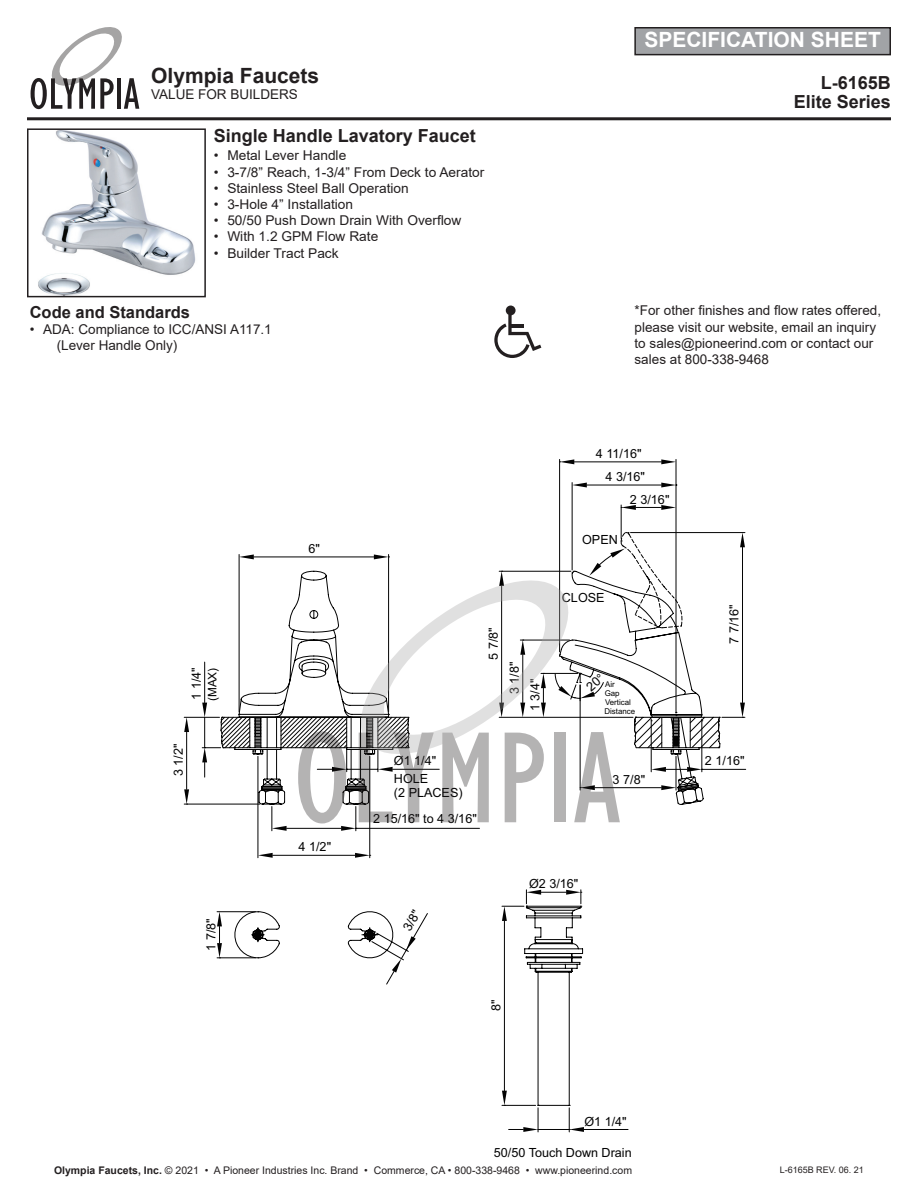
<style>
.page{position:relative;width:918px;height:1188px;background:#fff}
.page>*{position:absolute;margin:0;border:0;box-sizing:border-box;transform-origin:0 0}
.t1{font:700 21px "Arial";color:#fff}
.t2{font:700 21px "Arial";color:#231f20}
.t3{font:700 18px "Arial";color:#231f20}
.t4{font:700 16.5px "Arial";color:#231f20}
.t5{font:13.5px/16.2px "Arial";color:#231f20}
.t6{font:12.6px/13.6px "Arial";color:#030303}
.t7{font:11.7px "Arial";color:#030303}
.t8{font:10.5px "Arial";color:#231f20}
.t9{font:9px "Arial";color:#231f20}
.t10{font:7.95px/9px "Arial";color:#030303}
.s1{font-weight:700}
</style>
<div class="page">
<svg style="left:220px;top:856px;width:364px;height:250px"></svg>
<svg style="left:258px;top:856px;width:15px;height:2px"></svg>
<svg style="left:355px;top:856px;width:15px;height:2px"></svg>
<svg style="left:257px;top:831px;width:115px;height:25px"></svg>
<hr style="left:584px;top:1129px;width:44px;height:1px;background:#030303">
<hr style="left:538px;top:1129px;width:31px;height:1px;background:#030303">
<svg style="left:569px;top:1105px;width:15px;height:27px"></svg>
<hr style="left:504px;top:921px;width:1px;height:170px;background:#030303">
<svg style="left:502px;top:890px;width:80px;height:31px"></svg>
<svg style="left:502px;top:1091px;width:37px;height:41px"></svg>
<hr style="left:184px;top:717px;width:36px;height:1px;background:#030303">
<hr style="left:184px;top:804px;width:76px;height:1px;background:#030303">
<hr style="left:186px;top:732px;width:1px;height:57px;background:#030303">
<svg style="left:184px;top:717px;width:5px;height:15px"></svg>
<svg style="left:184px;top:789px;width:5px;height:16px"></svg>
<hr style="left:217px;top:911px;width:38px;height:1px;background:#030303">
<hr style="left:217px;top:957px;width:38px;height:1px;background:#030303">
<svg style="left:217px;top:912px;width:5px;height:46px"></svg>
<hr style="left:621px;top:505px;width:1px;height:34px;background:#030303">
<svg style="left:621px;top:505px;width:55px;height:5px"></svg>
<hr style="left:572px;top:483px;width:1px;height:87px;background:#030303">
<hr style="left:587px;top:485px;width:74px;height:1px;background:#030303">
<svg style="left:572px;top:483px;width:15px;height:4px"></svg>
<svg style="left:661px;top:483px;width:15px;height:4px"></svg>
<hr style="left:676px;top:459px;width:1px;height:254px;background:#030303">
<hr style="left:559px;top:459px;width:1px;height:193px;background:#030303">
<hr style="left:574px;top:462px;width:87px;height:1px;background:#030303">
<svg style="left:661px;top:459px;width:15px;height:5px"></svg>
<svg style="left:560px;top:459px;width:14px;height:5px"></svg>
<svg style="left:31px;top:27px;width:108px;height:82px"></svg>
<hr style="left:27px;top:117px;width:864px;height:3px;background:#231f20">
<img style="left:38px;top:131px;width:158px;height:163px">
<div style="left:27px;top:128px;width:179px;height:169px;border:2px solid #231f20"></div>
<div style="left:635px;top:28px;width:255px;height:27px;background:#a1a3a6"></div>
<div style="left:634px;top:27px;width:257px;height:28px;border:2px solid #231f20"></div>
<svg style="left:494px;top:314px;width:47px;height:44px"></svg>
<div style="left:506px;top:306px;width:10px;height:9px;background:#231f20;border-radius:50%"></div>
<svg style="left:202px;top:532px;width:544px;height:299px"></svg>
<h1 class="t2" style="left:151px;top:61px;width:170px">Olympia Faucets</h1>
<p class="t5" style="left:151px;top:87px;width:148px">VALUE FOR BUILDERS</p>
<h2 class="t3" style="left:214px;top:123px;width:264px">Single Handle Lavatory Faucet</h2>
<p class="t5" style="left:214px;top:147px;width:134px">• Metal Lever Handle</p>
<p class="t5" style="left:214px;top:164px;width:272px">• 3-7/8” Reach, 1-3/4” From Deck to Aerator</p>
<p class="t5" style="left:214px;top:180px;width:197px">• Stainless Steel Ball Operation</p>
<p class="t5" style="left:214px;top:196px;width:141px">• 3-Hole 4” Installation</p>
<p class="t5" style="left:214px;top:212px;width:249px">• 50/50 Push Down Drain With Overflow</p>
<p class="t5" style="left:214px;top:228px;width:166px">• With 1.2 GPM Flow Rate</p>
<p class="t5" style="left:214px;top:245px;width:126px">• Builder Tract Pack</p>
<p class="t4" style="left:30px;top:300px;width:162px">Code and Standards</p>
<p class="t5" style="left:57px;top:321px;width:217px;text-indent:-27px">• ADA: Compliance to ICC/ANSI A117.1 (Lever Handle Only)</p>
<h1 class="t1" style="left:644px;top:25px;width:238px">SPECIFICATION SHEET</h1>
<h2 class="t3" style="left:821px;top:70px;width:72px">L-6165B</h2>
<h2 class="t3" style="left:794px;top:89px;width:99px">Elite Series</h2>
<p class="t5" style="left:635px;top:302px;width:248px">*For other finishes and flow rates offered, please visit our website, email an inquiry to sales@pioneerind.com or contact our sales at 800-338-9468</p>
<p class="t6" style="left:190px;top:700px;width:34px;rotate:-90deg">1 1/4"</p>
<p class="t7" style="left:205px;top:701px;width:35px;rotate:-90deg">(MAX)</p>
<p class="t6" style="left:172px;top:776px;width:34px;rotate:-90deg">3 1/2"</p>
<p class="t6" style="left:204px;top:951px;width:34px;rotate:-90deg">1 7/8"</p>
<p class="t6" style="left:308px;top:542px;width:13px">6"</p>
<p class="t6" style="left:299px;top:840px;width:34px">4 1/2"</p>
<p class="t6" style="left:487px;top:660px;width:34px;rotate:-90deg">5 7/8"</p>
<p class="t6" style="left:508px;top:694px;width:34px;rotate:-90deg">3 1/8"</p>
<p class="t6" style="left:528px;top:711px;width:34px;rotate:-90deg">1 3/4"</p>
<p class="t6" style="left:394px;top:754px;width:44px">Ø1 1/4"</p>
<p class="t6" style="left:394px;top:772px;width:70px">HOLE<br>(2 PLACES)</p>
<p class="t6" style="left:373px;top:812px;width:105px">2 15/16" to 4 3/16"</p>
<p class="t6" style="left:596px;top:447px;width:47px">4 11/16"</p>
<p class="t6" style="left:605px;top:470px;width:41px">4 3/16"</p>
<p class="t6" style="left:582px;top:533px;width:37px">OPEN</p>
<p class="t6" style="left:630px;top:492px;width:41px">2 3/16"</p>
<p class="t6" style="left:562px;top:591px;width:44px">CLOSE</p>
<p class="t10" style="left:604px;top:679px;width:32px">Air<br>Gap<br>Vertical<br>Distance</p>
<p class="t6" style="left:613px;top:773px;width:34px">3 7/8"</p>
<p class="t6" style="left:400px;top:927px;width:24px;rotate:-60deg">3/8"</p>
<p class="t6" style="left:529px;top:877px;width:51px">Ø2 3/16"</p>
<p class="t6" style="left:489px;top:1011px;width:13px;rotate:-90deg">8"</p>
<p class="t6" style="left:727px;top:644px;width:41px;rotate:-90deg">7 7/16"</p>
<p class="t6" style="left:705px;top:754px;width:41px">2 1/16"</p>
<p class="t6" style="left:584px;top:1114px;width:44px">Ø1 1/4"</p>
<p class="t6" style="left:494px;top:1146px;width:139px">50/50 Touch Down Drain</p>
<p class="t8" style="left:54px;top:1163px;width:580px"><span class="s1">Olympia Faucets, Inc.</span> © 2021 • A Pioneer Industries Inc. Brand • Commerce, CA • 800-338-9468 • www.pioneerind.com</p>
<p class="t9" style="left:780px;top:1164px;width:86px">L-6165B REV. 06. 21</p>
</div>
